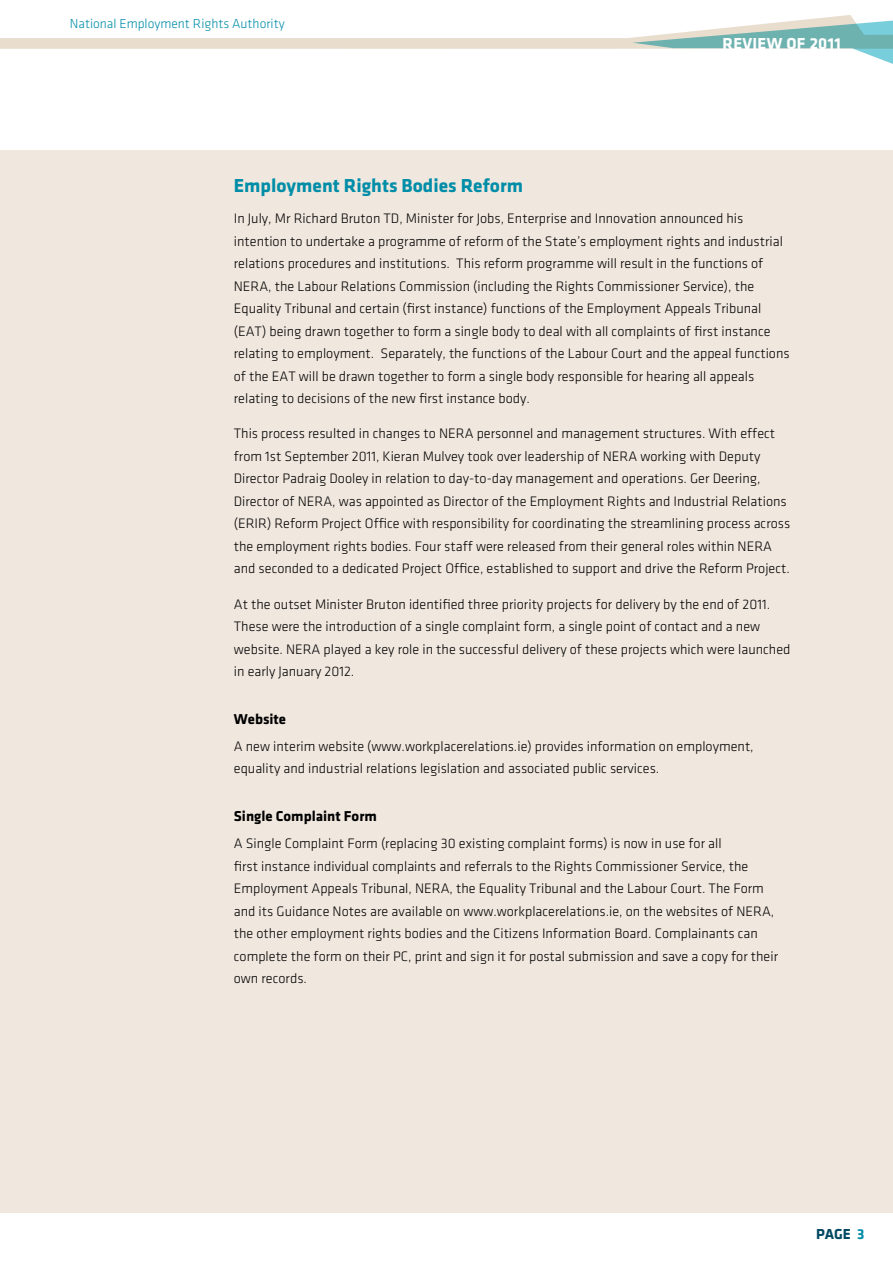
<style>
.page{position:relative;width:893px;height:1263px;background:#fff}
.page>*{position:absolute;margin:0;border:0;box-sizing:border-box;transform-origin:0 0}
.t1{font:700 19.5px "Klavika";color:#008da8}
.t2{font:700 16.5px "Klavika";letter-spacing:.02em;color:#fff}
.t3{font:700 15px "Klavika";color:#004963}
.t4{font:700 14.85px "Klavika";color:#000}
.t5{font:300 14.25px/22.5px "Klavika";color:#000}
.t6{font:300 13.5px "Klavika";color:#008da8}
.s1{color:#008da8}
</style>
<div class="page">
<div style="left:0;top:150px;width:893px;height:1062px;background:#f0e7de"></div>
<svg style="left:0;top:15px;width:893px;height:49px"></svg>
<p class="t6" style="left:70px;top:16px;width:216px">National Employment Rights Authority</p>
<p class="t2" style="left:722px;top:34px;width:120px">REVIEW OF 2011</p>
<h1 class="t1" style="left:234px;top:175px;width:291px">Employment Rights Bodies Reform</h1>
<p class="t5" style="left:234px;top:207px;width:557px">In July, Mr Richard Bruton TD, Minister for Jobs, Enterprise and Innovation announced his intention to undertake a programme of reform of the State’s employment rights and industrial relations procedures and institutions. This reform programme will result in the functions of NERA, the Labour Relations Commission (including the Rights Commissioner Service), the Equality Tribunal and certain (first instance) functions of the Employment Appeals Tribunal (EAT) being drawn together to form a single body to deal with all complaints of first instance relating to employment. Separately, the functions of the Labour Court and the appeal functions of the EAT will be drawn together to form a single body responsible for hearing all appeals relating to decisions of the new first instance body.</p>
<p class="t5" style="left:234px;top:422px;width:558px">This process resulted in changes to NERA personnel and management structures. With effect from 1st September 2011, Kieran Mulvey took over leadership of NERA working with Deputy Director Padraig Dooley in relation to day-to-day management and operations. Ger Deering, Director of NERA, was appointed as Director of the Employment Rights and Industrial Relations (ERIR) Reform Project Office with responsibility for coordinating the streamlining process across the employment rights bodies. Four staff were released from their general roles within NERA and seconded to a dedicated Project Office, established to support and drive the Reform Project.</p>
<p class="t5" style="left:234px;top:593px;width:558px">At the outset Minister Bruton identified three priority projects for delivery by the end of 2011.<br>These were the introduction of a single complaint form, a single point of contact and a new website. NERA played a key role in the successful delivery of these projects which were launched in early January 2012.</p>
<p class="t4" style="left:234px;top:711px;width:54px">Website</p>
<p class="t5" style="left:234px;top:735px;width:521px">A new interim website (www.workplacerelations.ie) provides information on employment, equality and industrial relations legislation and associated public services.</p>
<p class="t4" style="left:234px;top:808px;width:145px">Single Complaint Form</p>
<p class="t5" style="left:234px;top:832px;width:546px">A Single Complaint Form (replacing 30 existing complaint forms) is now in use for all<br>first instance individual complaints and referrals to the Rights Commissioner Service, the Employment Appeals Tribunal, NERA, the Equality Tribunal and the Labour Court. The Form and its Guidance Notes are available on www.workplacerelations.ie, on the websites of NERA, the other employment rights bodies and the Citizens Information Board. Complainants can complete the form on their PC, print and sign it for postal submission and save a copy for their own records.</p>
<p class="t3" style="left:816px;top:1226px;width:50px">PAGE <span class="s1">3</span></p>
</div>
